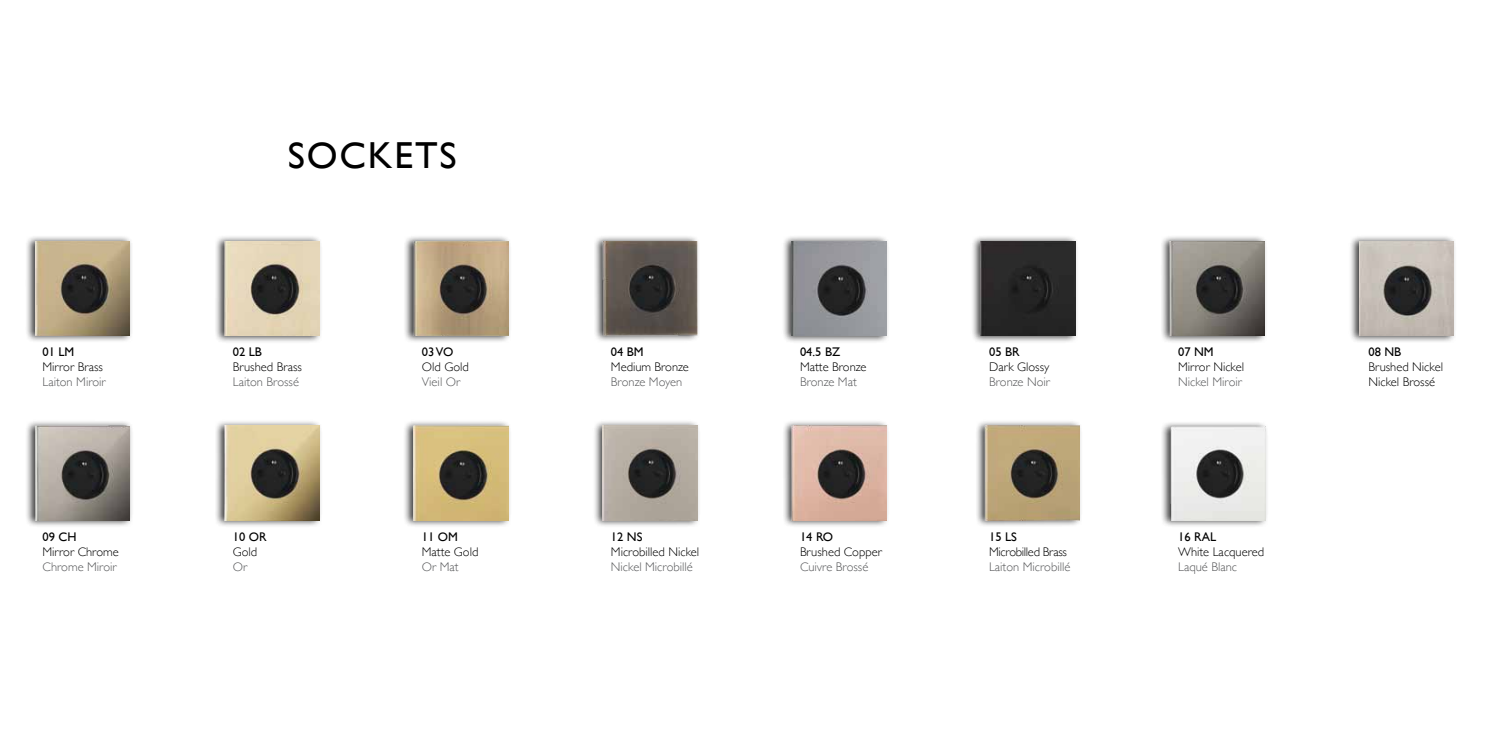
<style>
.page{position:relative;width:1489px;height:745px;background:#fff}
.page>*{position:absolute;margin:0;border:0;box-sizing:border-box;transform-origin:0 0}
.t1{font:37.5px "Gill Sans";letter-spacing:.05em;color:#000}
.t2{font:300 12.5px/15px "Gill Sans";color:#000}
.t3{font:300 12.5px "Gill Sans";color:#58595b}
.t4{font:12.5px "Gill Sans";color:#000}
.t5{font:300 12.5px "Gill Sans";letter-spacing:-.025em;color:#000}
</style>
<div class="page">
<div style="left:403px;top:235px;width:108px;height:108px;background:#000;opacity:.75"></div>
<img style="left:413px;top:241px;width:95px;height:94px">
<div style="left:214px;top:235px;width:108px;height:108px;background:#000;opacity:.75"></div>
<img style="left:224px;top:241px;width:95px;height:94px">
<div style="left:781px;top:419px;width:108px;height:108px;background:#000;opacity:.75"></div>
<img style="left:791px;top:425px;width:95px;height:95px">
<div style="left:25px;top:234px;width:108px;height:108px;background:#000;opacity:.75"></div>
<img style="left:35px;top:241px;width:95px;height:94px">
<div style="left:1159px;top:235px;width:108px;height:108px;background:#000;opacity:.75"></div>
<img style="left:1169px;top:241px;width:95px;height:94px">
<div style="left:1348px;top:235px;width:108px;height:108px;background:#000;opacity:.75"></div>
<img style="left:1358px;top:241px;width:95px;height:94px">
<div style="left:592px;top:235px;width:108px;height:107px;background:#000;opacity:.75"></div>
<img style="left:602px;top:241px;width:95px;height:94px">
<div style="left:781px;top:235px;width:108px;height:108px;background:#000;opacity:.75"></div>
<img style="left:791px;top:241px;width:95px;height:94px">
<div style="left:970px;top:235px;width:108px;height:108px;background:#000;opacity:.75"></div>
<img style="left:980px;top:241px;width:95px;height:94px">
<div style="left:1160px;top:420px;width:108px;height:107px;background:#000;opacity:.75"></div>
<img style="left:1170px;top:425px;width:94px;height:95px">
<div style="left:25px;top:419px;width:108px;height:108px;background:#000;opacity:.75"></div>
<img style="left:35px;top:425px;width:95px;height:95px">
<div style="left:214px;top:419px;width:108px;height:108px;background:#000;opacity:.75"></div>
<img style="left:224px;top:425px;width:95px;height:95px">
<div style="left:403px;top:419px;width:108px;height:108px;background:#000;opacity:.75"></div>
<img style="left:413px;top:425px;width:95px;height:95px">
<div style="left:592px;top:419px;width:108px;height:108px;background:#000;opacity:.75"></div>
<img style="left:602px;top:425px;width:95px;height:95px">
<div style="left:975px;top:419px;width:108px;height:108px;background:#000;opacity:.75"></div>
<img style="left:984px;top:425px;width:95px;height:95px">
<p class="t4" style="left:42px;top:344px;width:33px">01 LM</p>
<p class="t2" style="left:42px;top:359px;width:62px">Mirror Brass</p>
<p class="t3" style="left:42px;top:372px;width:65px">Laiton Miroir</p>
<p class="t4" style="left:43px;top:529px;width:35px">09 CH</p>
<p class="t2" style="left:43px;top:543px;width:78px">Mirror Chrome</p>
<p class="t3" style="left:43px;top:556px;width:76px">Chrome Miroir</p>
<h1 class="t1" style="left:288px;top:133px;width:171px">SOCKETS</h1>
<p class="t4" style="left:233px;top:344px;width:31px">02 LB</p>
<p class="t2" style="left:233px;top:359px;width:71px">Brushed Brass</p>
<p class="t3" style="left:233px;top:372px;width:68px">Laiton Brossé</p>
<p class="t4" style="left:233px;top:529px;width:35px">10 OR</p>
<p class="t2" style="left:233px;top:543px;width:26px">Gold</p>
<p class="t3" style="left:233px;top:556px;width:16px">Or</p>
<p class="t4" style="left:422px;top:344px;width:33px">03 VO</p>
<p class="t2" style="left:422px;top:359px;width:48px">Old Gold</p>
<p class="t3" style="left:422px;top:372px;width:40px">Vieil Or</p>
<p class="t4" style="left:422px;top:529px;width:38px">11 OM</p>
<p class="t2" style="left:422px;top:543px;width:58px">Matte Gold</p>
<p class="t3" style="left:422px;top:556px;width:38px">Or Mat</p>
<p class="t4" style="left:611px;top:344px;width:34px">04 BM</p>
<p class="t2" style="left:611px;top:359px;width:79px">Medium Bronze</p>
<p class="t3" style="left:611px;top:372px;width:73px">Bronze Moyen</p>
<p class="t4" style="left:611px;top:529px;width:33px">12 NS</p>
<p class="t2" style="left:611px;top:543px;width:90px">Microbilled Nickel</p>
<p class="t3" style="left:611px;top:556px;width:83px">Nickel Microbillé</p>
<p class="t4" style="left:800px;top:344px;width:42px">04.5 BZ</p>
<p class="t2" style="left:800px;top:359px;width:68px">Matte Bronze</p>
<p class="t3" style="left:800px;top:372px;width:58px">Bronze Mat</p>
<p class="t4" style="left:800px;top:529px;width:35px">14 RO</p>
<p class="t2" style="left:800px;top:543px;width:83px">Brushed Copper</p>
<p class="t3" style="left:800px;top:556px;width:70px">Cuivre Brossé</p>
<p class="t4" style="left:989px;top:344px;width:32px">05 BR</p>
<p class="t2" style="left:989px;top:359px;width:62px">Dark Glossy</p>
<p class="t3" style="left:989px;top:372px;width:62px">Bronze Noir</p>
<p class="t4" style="left:989px;top:529px;width:29px">15 LS</p>
<p class="t5" style="left:989px;top:541px;width:79px">Microbilled Brass</p>
<p class="t3" style="left:989px;top:556px;width:83px">Laiton Microbillé</p>
<p class="t4" style="left:1178px;top:344px;width:37px">07 NM</p>
<p class="t2" style="left:1178px;top:359px;width:67px">Mirror Nickel</p>
<p class="t3" style="left:1178px;top:372px;width:65px">Nickel Miroir</p>
<p class="t4" style="left:1178px;top:529px;width:39px">16 RAL</p>
<p class="t2" style="left:1178px;top:543px;width:88px">White Lacquered</p>
<p class="t3" style="left:1178px;top:556px;width:60px">Laqué Blanc</p>
<p class="t4" style="left:1368px;top:344px;width:34px">08 NB</p>
<p class="t2" style="left:1368px;top:359px;width:76px">Brushed Nickel<br>Nickel Brossé</p>
</div>
